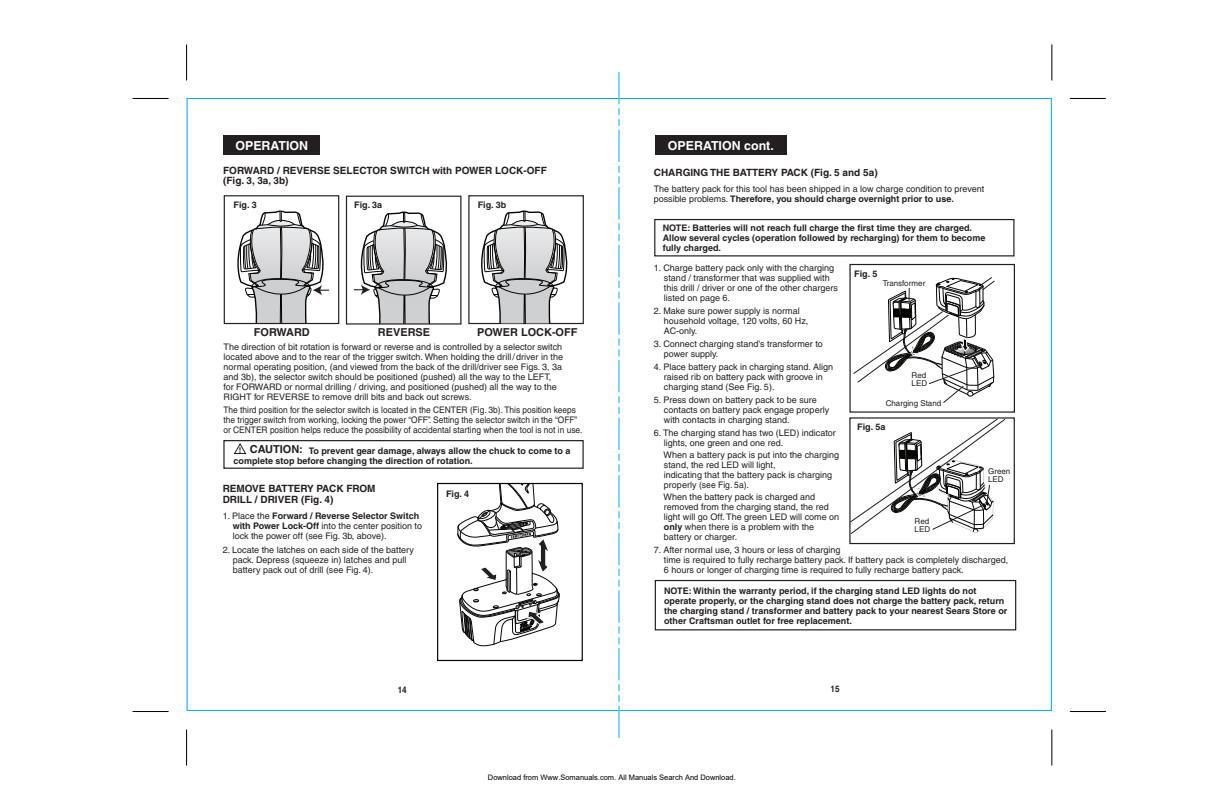
<style>
.page{position:relative;width:1224px;height:792px;background:#fff}
.page>*{position:absolute;margin:0;border:0;box-sizing:border-box;transform-origin:0 0}
.t1{font:700 12.4px "Helvetica";color:#fff}
.t2{font:700 11px "Helvetica";color:#231f20}
.t3{font:700 10.9px "Helvetica";color:#231f20}
.t4{font:700 10px/10px "Helvetica";color:#231f20}
.t5{font:9px/10px "Helvetica";color:#231f20}
.t6{font:700 9px/10px "Helvetica";color:#231f20}
.t7{font:9px/10px "Helvetica";color:#231f20;scale:.93 1}
.t8{font:700 9px "Helvetica";color:#231f20;scale:.9 1}
.t9{font:8px/8px "Helvetica";color:#231f20}
.t10{font:700 7.8px "Helvetica";color:#231f20}
.t11{font:7.5px "Arial";color:#000}
.s1{font-weight:700}
</style>
<div class="page">
<svg style="left:618px;top:72px;width:2px;height:666px"></svg>
<hr style="left:186px;top:44px;width:1px;height:36px;background:#000">
<hr style="left:133px;top:98px;width:36px;height:1px;background:#000">
<hr style="left:133px;top:711px;width:36px;height:1px;background:#000">
<hr style="left:186px;top:730px;width:1px;height:36px;background:#000">
<hr style="left:1052px;top:44px;width:1px;height:36px;background:#000">
<hr style="left:1070px;top:98px;width:36px;height:1px;background:#000">
<hr style="left:1070px;top:711px;width:36px;height:1px;background:#000">
<hr style="left:1052px;top:730px;width:1px;height:36px;background:#000">
<div style="left:223px;top:135px;width:97px;height:20px;background:#231f20"></div>
<div style="left:223px;top:440px;width:361px;height:29px;border:1px solid #231f20"></div>
<svg style="left:233px;top:443px;width:14px;height:12px"></svg>
<svg style="left:237px;top:210px;width:92px;height:112px"></svg>
<svg style="left:354px;top:211px;width:94px;height:112px"></svg>
<div style="left:224px;top:195px;width:115px;height:129px;border:1px solid #252122"></div>
<div style="left:468px;top:195px;width:116px;height:129px;border:1px solid #252122"></div>
<div style="left:346px;top:196px;width:115px;height:129px;border:1px solid #252122"></div>
<svg style="left:477px;top:210px;width:92px;height:114px"></svg>
<div style="left:655px;top:135px;width:131px;height:20px;background:#231f20"></div>
<div style="left:654px;top:219px;width:361px;height:37px;border:1px solid #231f20"></div>
<div style="left:849px;top:264px;width:166px;height:149px;border:1px solid #221d1f"></div>
<div style="left:849px;top:417px;width:166px;height:127px;border:1px solid #221d1f"></div>
<svg style="left:854px;top:277px;width:140px;height:126px"></svg>
<svg style="left:457px;top:485px;width:103px;height:162px"></svg>
<div style="left:437px;top:483px;width:146px;height:178px;border:1px solid #050504"></div>
<svg style="left:850px;top:419px;width:155px;height:115px"></svg>
<div style="left:655px;top:580px;width:361px;height:50px;border:1px solid #231f20"></div>
<h1 class="t1" style="left:235px;top:138px;width:74px">OPERATION</h1>
<p class="t4" style="left:223px;top:165px;width:325px">FORWARD / REVERSE SELECTOR SWITCH with POWER LOCK-OFF (Fig. 3, 3a, 3b)</p>
<p class="t6" style="left:234px;top:200px;width:25px">Fig. 3</p>
<p class="t6" style="left:354px;top:200px;width:30px">Fig. 3a</p>
<p class="t6" style="left:478px;top:200px;width:30px">Fig. 3b</p>
<p class="t3" style="left:254px;top:325px;width:57px">FORWARD</p>
<p class="t3" style="left:378px;top:325px;width:54px">REVERSE</p>
<p class="t3" style="left:477px;top:325px;width:102px">POWER LOCK-OFF</p>
<p class="t5" style="left:224px;top:342px;width:341px">The direction of bit rotation is forward or reverse and is controlled by a selector switch located above and to the rear of the trigger switch. When holding the drill/driver in the normal operating position, (and viewed from the back of the drill/driver see Figs. 3, 3a and 3b), the selector switch should be positioned (pushed) all the way to the LEFT, for FORWARD or normal drilling / driving, and positioned (pushed) all the way to the RIGHT for REVERSE to remove drill bits and back out screws.</p>
<p class="t7" style="left:224px;top:405px;width:387px">The third position for the selector switch is located in the CENTER (Fig. 3b). This position keeps the trigger switch from working, locking the power “OFF”. Setting the selector switch in the “OFF” or CENTER position helps reduce the possibility of accidental starting when the tool is not in use.</p>
<p class="t2" style="left:250px;top:443px;width:55px">CAUTION:</p>
<p class="t10" style="left:239px;top:445px;width:4px">!</p>
<p class="t6" style="left:234px;top:445px;width:338px;text-indent:75px">To prevent gear damage, always allow the chuck to come to a complete stop before changing the direction of rotation.</p>
<p class="t4" style="left:223px;top:483px;width:154px;line-height:11px">REMOVE BATTERY PACK FROM<br>DRILL / DRIVER (Fig. 4)</p>
<p class="t5" style="left:233px;top:511px;width:191px;text-indent:-10px">1. Place the <span class="s1">Forward / Reverse Selector Switch with Power Lock-Off</span> into the center position to lock the power off (see Fig. 3b, above).</p>
<p class="t5" style="left:233px;top:545px;width:183px;text-indent:-10px">2. Locate the latches on each side of the battery pack. Depress (squeeze in) latches and pull battery pack out of drill (see Fig. 4).</p>
<p class="t6" style="left:446px;top:489px;width:25px">Fig. 4</p>
<h1 class="t1" style="left:668px;top:138px;width:107px">OPERATION cont.</h1>
<p class="t4" style="left:654px;top:167px;width:225px">CHARGING THE BATTERY PACK (Fig. 5 and 5a)</p>
<p class="t5" style="left:654px;top:183px;width:332px">The battery pack for this tool has been shipped in a low charge condition to prevent possible problems. <span class="s1">Therefore, you should charge overnight prior to use.</span></p>
<p class="t6" style="left:663px;top:222px;width:324px">NOTE: Batteries will not reach full charge the first time they are charged.<br>Allow several cycles (operation followed by recharging) for them to become fully charged.</p>
<p class="t6" style="left:854px;top:269px;width:25px">Fig. 5</p>
<p class="t5" style="left:664px;top:262px;width:176px;text-indent:-10px">1. Charge battery pack only with the charging stand / transformer that was supplied with this drill / driver or one of the other chargers listed on page 6.</p>
<p class="t5" style="left:664px;top:305px;width:146px;text-indent:-10px">2. Make sure power supply is normal household voltage, 120 volts, 60 Hz,<br>AC-only.</p>
<p class="t5" style="left:664px;top:338px;width:160px;text-indent:-10px">3. Connect charging stand’s transformer to power supply.</p>
<p class="t5" style="left:664px;top:361px;width:171px;text-indent:-10px">4. Place battery pack in charging stand. Align raised rib on battery pack with groove in charging stand (See Fig. 5).</p>
<p class="t5" style="left:664px;top:394px;width:167px;text-indent:-10px">5. Press down on battery pack to be sure contacts on battery pack engage properly with contacts in charging stand.</p>
<p class="t5" style="left:664px;top:427px;width:173px;text-indent:-10px">6. The charging stand has two (LED) indicator lights, one green and one red.</p>
<p class="t5" style="left:664px;top:449px;width:177px">When a battery pack is put into the charging stand, the red LED will light,<br>indicating that the battery pack is charging properly (see Fig. 5a).</p>
<p class="t5" style="left:664px;top:491px;width:177px">When the battery pack is charged and removed from the charging stand, the red light will go Off. The green LED will come on <span class="s1">only</span> when there is a problem with the battery or charger.</p>
<p class="t5" style="left:664px;top:544px;width:346px;text-indent:-10px">7. After normal use, 3 hours or less of charging<br>time is required to fully recharge battery pack. If battery pack is completely discharged,<br>6 hours or longer of charging time is required to fully recharge battery pack.</p>
<p class="t9" style="left:883px;top:279px;width:44px">Transformer</p>
<p class="t9" style="left:912px;top:371px;width:17px">Red<br>LED</p>
<p class="t9" style="left:886px;top:399px;width:57px">Charging Stand</p>
<p class="t6" style="left:857px;top:422px;width:30px">Fig. 5a</p>
<p class="t9" style="left:988px;top:468px;width:24px">Green<br>LED</p>
<p class="t9" style="left:915px;top:517px;width:17px">Red<br>LED</p>
<p class="t6" style="left:664px;top:585px;width:345px">NOTE: Within the warranty period, if the charging stand LED lights do not operate properly, or the charging stand does not charge the battery pack, return the charging stand / transformer and battery pack to your nearest Sears Store or other Craftsman outlet for free replacement.</p>
<p class="t8" style="left:398px;top:684px;width:12px">14</p>
<p class="t8" style="left:830px;top:684px;width:12px">15</p>
<p class="t11" style="left:488px;top:774px;width:249px">Download from Www.Somanuals.com. All Manuals Search And Download.</p>
</div>
